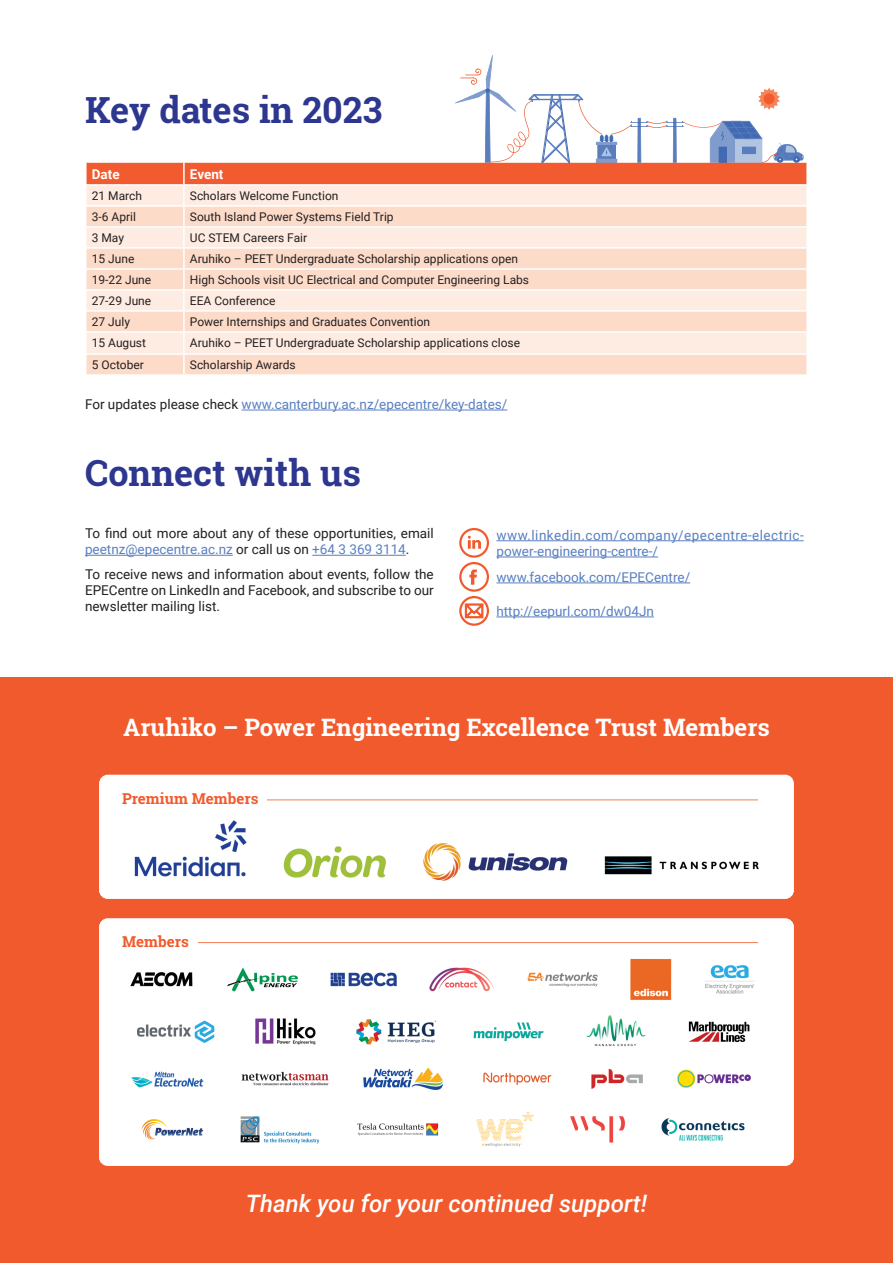
<style>
.page{position:relative;width:893px;height:1263px;background:#fff}
.page>*{position:absolute;margin:0;border:0;box-sizing:border-box;transform-origin:0 0}
.t1{font:700 36px "Roboto Slab";color:#2e3790}
.t2{font:700 24px "Roboto Slab";color:#fff}
.t3{font:italic 500 24px "Roboto";color:#fff}
.t4{font:700 15px "Roboto Slab";color:#f15a2c}
.t5{font:13.5px/16.2px "Roboto";color:#231f20}
.t6{font:13.5px "Roboto";color:#587fc0}
.t7{font:13.5px/16.2px "Roboto";letter-spacing:.035em;color:#587fc0}
.t8{font:700 13.5px "Roboto";color:#fff}
.t9{font:12px "Roboto";color:#231f20}
.s1{color:#231f20}
.s2{color:#587fc0}
</style>
<div class="page">
<div style="left:0;top:677px;width:893px;height:586px;background:#f15a2c"></div>
<hr style="left:242px;top:410px;width:265px;height:1px;background:#587fc0">
<svg style="left:87px;top:333px;width:719px;height:41px;background:#fde3d5"></svg>
<svg style="left:86px;top:55px;width:721px;height:276px"></svg>
<hr style="left:183px;top:333px;width:2px;height:20px;background:#fff">
<hr style="left:85px;top:353px;width:99px;height:2px;background:#fff">
<svg style="left:86px;top:355px;width:1px;height:19px"></svg>
<hr style="left:184px;top:353px;width:624px;height:2px;background:#fff">
<svg style="left:183px;top:355px;width:2px;height:19px"></svg>
<svg style="left:806px;top:355px;width:1px;height:19px"></svg>
<div style="left:99px;top:775px;width:695px;height:124px;background:#fff;border-radius:9px"></div>
<img style="left:99px;top:782px;width:695px;height:117px">
<img style="left:99px;top:918px;width:695px;height:245px">
<div style="left:122px;top:788px;width:144px;height:24px;background:#fff"></div>
<div style="left:122px;top:931px;width:75px;height:24px;background:#fff"></div>
<hr style="left:85px;top:555px;width:148px;height:1px;background:#587fc0">
<hr style="left:312px;top:555px;width:94px;height:1px;background:#587fc0">
<div style="left:459px;top:528px;width:30px;height:30px;border:2px solid #f15a2c;border-radius:50%"></div>
<svg style="left:468px;top:536px;width:13px;height:13px"></svg>
<hr style="left:496px;top:540px;width:308px;height:1px;background:#587fc0">
<hr style="left:496px;top:557px;width:162px;height:1px;background:#587fc0">
<div style="left:459px;top:562px;width:30px;height:30px;border:2px solid #f15a2c;border-radius:50%"></div>
<svg style="left:469px;top:569px;width:8px;height:16px"></svg>
<hr style="left:496px;top:583px;width:194px;height:1px;background:#587fc0">
<svg style="left:459px;top:596px;width:30px;height:30px"></svg>
<hr style="left:496px;top:617px;width:158px;height:1px;background:#587fc0">
<h1 class="t1" style="left:85px;top:85px;width:299px">Key dates in 2023</h1>
<p class="t8" style="left:92px;top:165px;width:29px">Date</p>
<p class="t8" style="left:190px;top:165px;width:35px">Event</p>
<p class="t9" style="left:92px;top:187px;width:52px">21 March</p>
<p class="t9" style="left:190px;top:187px;width:150px">Scholars Welcome Function</p>
<p class="t9" style="left:92px;top:208px;width:46px">3-6 April</p>
<p class="t9" style="left:190px;top:208px;width:205px">South Island Power Systems Field Trip</p>
<p class="t9" style="left:92px;top:229px;width:34px">3 May</p>
<p class="t9" style="left:190px;top:229px;width:119px">UC STEM Careers Fair</p>
<p class="t9" style="left:92px;top:250px;width:44px">15 June</p>
<p class="t9" style="left:190px;top:250px;width:330px">Aruhiko – PEET Undergraduate Scholarship applications open</p>
<p class="t9" style="left:92px;top:271px;width:61px">19-22 June</p>
<p class="t9" style="left:190px;top:271px;width:341px">High Schools visit UC Electrical and Computer Engineering Labs</p>
<p class="t9" style="left:92px;top:292px;width:61px">27-29 June</p>
<p class="t9" style="left:190px;top:292px;width:87px">EEA Conference</p>
<p class="t9" style="left:92px;top:313px;width:40px">27 July</p>
<p class="t9" style="left:190px;top:313px;width:242px">Power Internships and Graduates Convention</p>
<p class="t9" style="left:92px;top:334px;width:56px">15 August</p>
<p class="t9" style="left:190px;top:334px;width:332px">Aruhiko – PEET Undergraduate Scholarship applications close</p>
<p class="t9" style="left:92px;top:356px;width:54px">5 October</p>
<p class="t9" style="left:190px;top:356px;width:107px">Scholarship Awards</p>
<p class="t6" style="left:85px;top:395px;width:424px"><span class="s1">For updates please check</span> www.canterbury.ac.nz/epecentre/key-dates/</p>
<h1 class="t1" style="left:85px;top:448px;width:278px">Connect with us</h1>
<p class="t5" style="left:85px;top:525px;width:350px">To find out more about any of these opportunities, email <span class="s2">peetnz@epecentre.ac.nz</span> or call us on <span class="s2">+64 3 369 3114</span>.</p>
<p class="t5" style="left:85px;top:566px;width:350px;text-align:justify">To receive news and information about events, follow the EPECentre on LinkedIn and Facebook, and subscribe to our newsletter mailing list.</p>
<p class="t7" style="left:496px;top:526px;width:309px">www.linkedin.com/company/epecentre-electric&shy;power-engineering-centre-/</p>
<p class="t6" style="left:496px;top:568px;width:195px">www.facebook.com/EPECentre/</p>
<p class="t6" style="left:496px;top:602px;width:159px">http://eepurl.com/dw04Jn</p>
<h2 class="t2" style="left:123px;top:711px;width:648px">Aruhiko – Power Engineering Excellence Trust Members</h2>
<p class="t4" style="left:122px;top:788px;width:138px">Premium Members</p>
<p class="t4" style="left:122px;top:931px;width:68px">Members</p>
<h2 class="t3" style="left:246px;top:1186px;width:403px">Thank you for your continued support!</h2>
</div>
